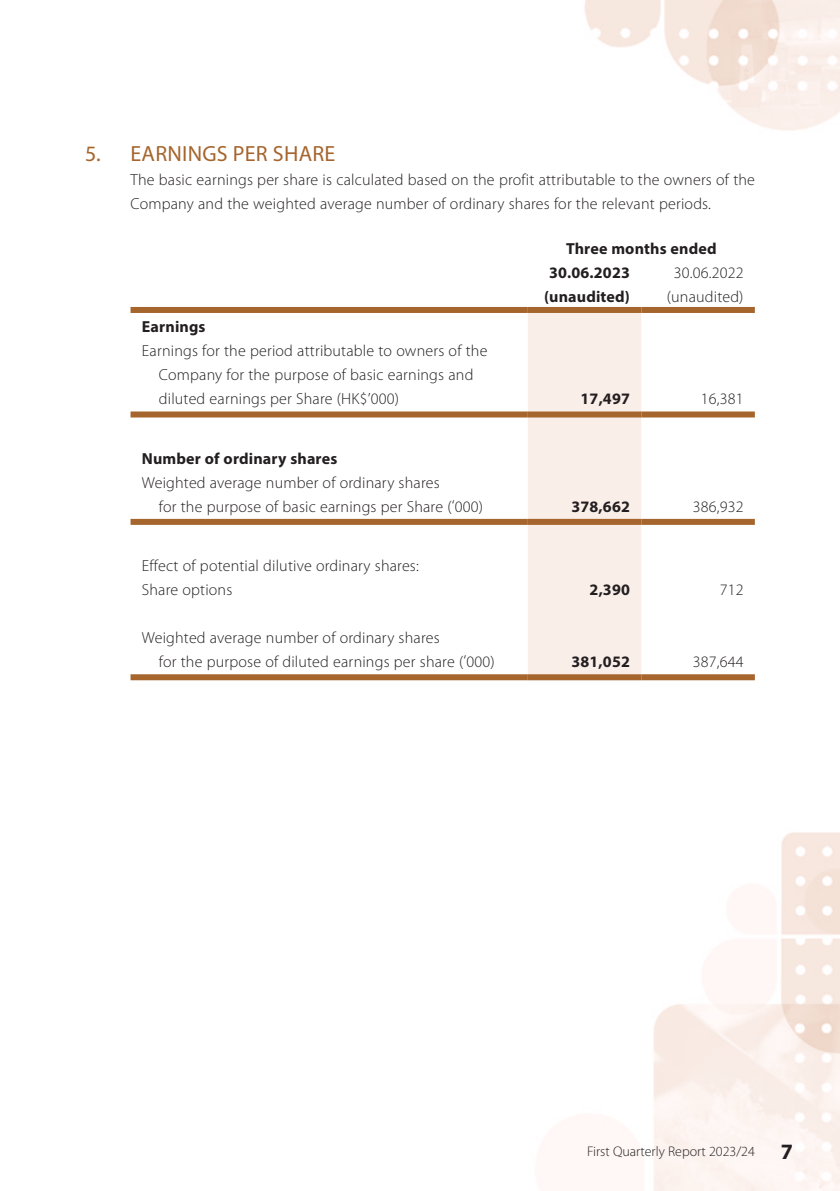
<style>
.page{position:relative;width:840px;height:1191px;background:#fff}
.page>*{position:absolute;margin:0;border:0;box-sizing:border-box;transform-origin:0 0}
.t1{font:22px "Myriad Pro";letter-spacing:.01em;color:#a5652d}
.t2{font:300 16px/24px "Myriad Pro";letter-spacing:.01em;color:#231f20}
.t3{font:700 16px/24px "Myriad Pro";letter-spacing:.01em;color:#231f20}
.t4{font:300 14px "Myriad Pro";letter-spacing:-.005em;color:#231f20}
.s1{font-weight:700;font-size:22px}
</style>
<div class="page">
<img style="left:130px;top:0;width:709px;height:1191px">
<div style="left:527px;top:313px;width:114px;height:361px;background:#faeee9"></div>
<div style="left:130px;top:307px;width:397px;height:6px;background:#a5652d"></div>
<div style="left:527px;top:307px;width:114px;height:6px;background:#a5652d"></div>
<div style="left:641px;top:307px;width:113px;height:6px;background:#a5652d"></div>
<div style="left:130px;top:411px;width:397px;height:6px;background:#a5652d"></div>
<div style="left:527px;top:411px;width:114px;height:6px;background:#a5652d"></div>
<div style="left:641px;top:411px;width:113px;height:6px;background:#a5652d"></div>
<div style="left:130px;top:519px;width:397px;height:6px;background:#a5652d"></div>
<div style="left:527px;top:519px;width:114px;height:6px;background:#a5652d"></div>
<div style="left:641px;top:519px;width:113px;height:6px;background:#a5652d"></div>
<div style="left:130px;top:674px;width:397px;height:6px;background:#a5652d"></div>
<div style="left:527px;top:674px;width:114px;height:6px;background:#a5652d"></div>
<div style="left:641px;top:674px;width:113px;height:6px;background:#a5652d"></div>
<h1 class="t1" style="left:85px;top:140px;width:251px">5. EARNINGS PER SHARE</h1>
<p class="t2" style="left:130px;top:168px;width:625px">The basic earnings per share is calculated based on the profit attributable to the owners of the<br>Company and the weighted average number of ordinary shares for the relevant periods.</p>
<p class="t3" style="left:548px;top:236px;width:169px;text-indent:17px">Three months ended<br>30.06.2023</p>
<p class="t2" style="left:673px;top:261px;width:71px">30.06.2022</p>
<p class="t3" style="left:142px;top:314px;width:65px">Earnings</p>
<p class="t2" style="left:159px;top:339px;width:330px;text-indent:-17px">Earnings for the period attributable to owners of the<br>Company for the purpose of basic earnings and diluted earnings per Share (HK$’000)</p>
<p class="t3" style="left:142px;top:446px;width:197px">Number of ordinary shares</p>
<p class="t2" style="left:159px;top:470px;width:325px;text-indent:-17px">Weighted average number of ordinary shares<br>for the purpose of basic earnings per Share (‘000)</p>
<p class="t2" style="left:142px;top:553px;width:278px">Effect of potential dilutive ordinary shares:<br>Share options</p>
<p class="t2" style="left:159px;top:625px;width:337px;text-indent:-17px">Weighted average number of ordinary shares<br>for the purpose of diluted earnings per share (‘000)</p>
<p class="t3" style="left:543px;top:284px;width:87px">(unaudited)</p>
<p class="t2" style="left:666px;top:285px;width:78px">(unaudited)</p>
<p class="t3" style="left:580px;top:386px;width:51px">17,497</p>
<p class="t2" style="left:700px;top:387px;width:44px">16,381</p>
<p class="t3" style="left:571px;top:494px;width:60px">378,662</p>
<p class="t2" style="left:692px;top:494px;width:52px">386,932</p>
<p class="t3" style="left:589px;top:577px;width:42px">2,390</p>
<p class="t2" style="left:719px;top:577px;width:25px">712</p>
<p class="t3" style="left:571px;top:649px;width:60px">381,052</p>
<p class="t2" style="left:692px;top:649px;width:52px">387,644</p>
<p class="t4" style="left:587px;top:1143px;width:207px">First Quarterly Report 2023/24 <span class="s1">7</span></p>
</div>
